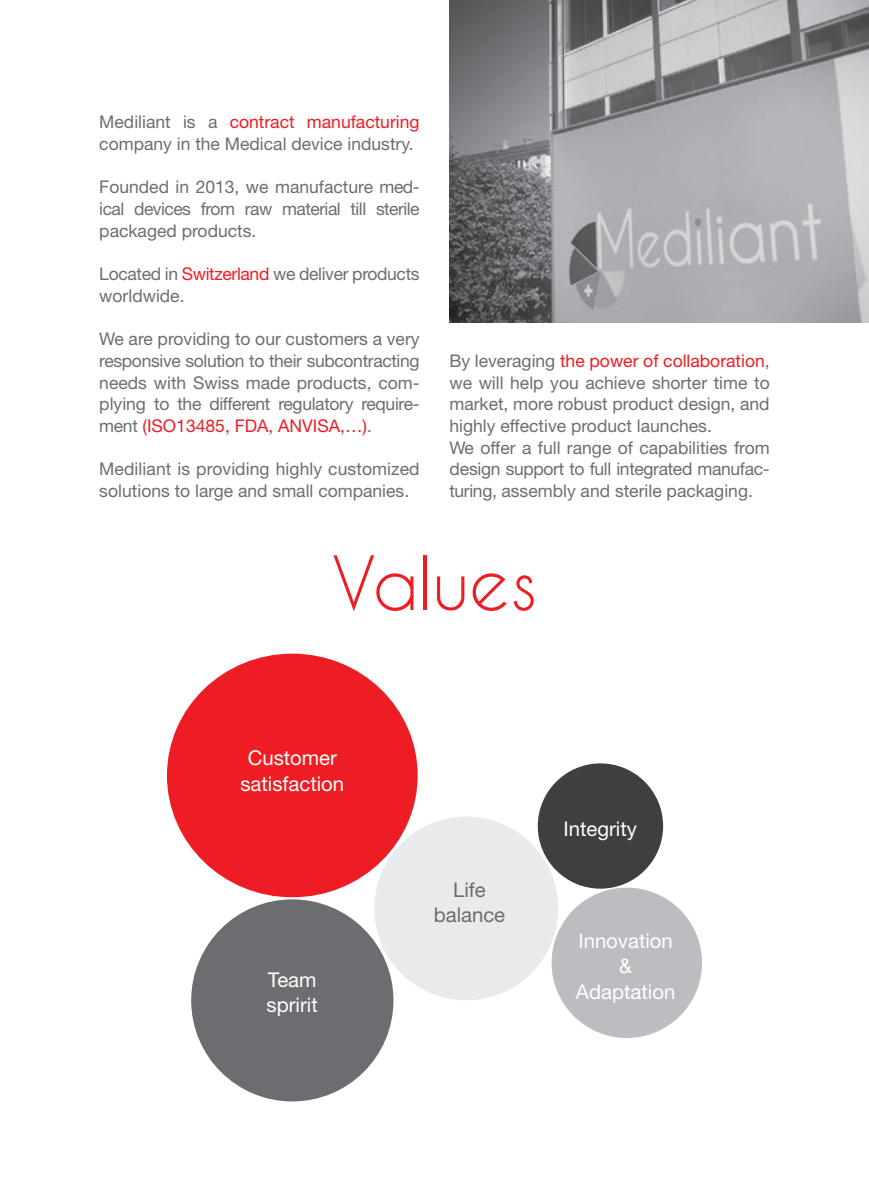
<style>
.page{position:relative;width:869px;height:1191px;background:#fff}
.page>*{position:absolute;margin:0;border:0;box-sizing:border-box;transform-origin:0 0}
.t1{font:70px "Caviar Dreams";color:#ee1d23}
.t2{font:20.3px/25.2px "Helvetica Neue LT";color:#fff;text-align:center}
.t3{font:20.3px/25.2px "Helvetica Neue LT";color:#6c6d70;text-align:center}
.t4{font:17.5px/21.7px "Helvetica Neue LT";color:#6c6d70}
.t5{font:17.5px/21.7px "Helvetica Neue LT";letter-spacing:-.02em;color:#6c6d70}
.s1{color:#ee1d23}
</style>
<div class="page">
<div style="left:167px;top:653px;width:250px;height:244px;background:#ee1d23;border-radius:50%"></div>
<div style="left:191px;top:899px;width:202px;height:202px;background:#6c6d70;border-radius:50%"></div>
<div style="left:374px;top:816px;width:184px;height:184px;background:#e9eaeb;border-radius:50%"></div>
<div style="left:551px;top:887px;width:150px;height:151px;background:#bcbdc0;border-radius:50%"></div>
<div style="left:537px;top:763px;width:125px;height:125px;background:#3f3f40;border-radius:50%"></div>
<img style="left:449px;top:0;width:419px;height:322px">
<p class="t4" style="left:99px;top:111px;width:321px">Mediliant is a <span class="s1">contract manufacturing </span>company in the Medical device industry.</p>
<p class="t4" style="left:99px;top:176px;width:321px;text-align:justify">Founded in 2013, we manufacture med&shy;ical devices from raw material till sterile packaged products.</p>
<p class="t5" style="left:99px;top:263px;width:321px">Located in <span class="s1">Switzerland</span> we deliver products worldwide.</p>
<p class="t4" style="left:99px;top:328px;width:321px;text-align:justify">We are providing to our customers a very responsive solution to their subcontracting needs with Swiss made products, com&shy;plying to the different regulatory require&shy;ment <span class="s1">(ISO13485, FDA, ANVISA,…)</span>.</p>
<p class="t4" style="left:99px;top:458px;width:321px">Mediliant is providing highly customized solutions to large and small companies.</p>
<p class="t4" style="left:449px;top:349px;width:322px">By leveraging <span class="s1">the power of collaboration</span>, we will help you achieve shorter time to market, more robust product design, and highly effective product launches.<br>We offer a full range of capabilities from design support to full integrated manufac&shy;turing, assembly and sterile packaging.</p>
<h1 class="t1" style="left:331px;top:541px;width:207px">Values</h1>
<p class="t2" style="left:240px;top:745px;width:105px">Customer satisfaction</p>
<p class="t2" style="left:266px;top:967px;width:53px;text-align:left">Team spririt</p>
<p class="t3" style="left:433px;top:876px;width:73px">Life balance</p>
<p class="t2" style="left:563px;top:815px;width:75px">Integrity</p>
<p class="t2" style="left:575px;top:928px;width:101px">Innovation &amp;<br>Adaptation</p>
</div>
